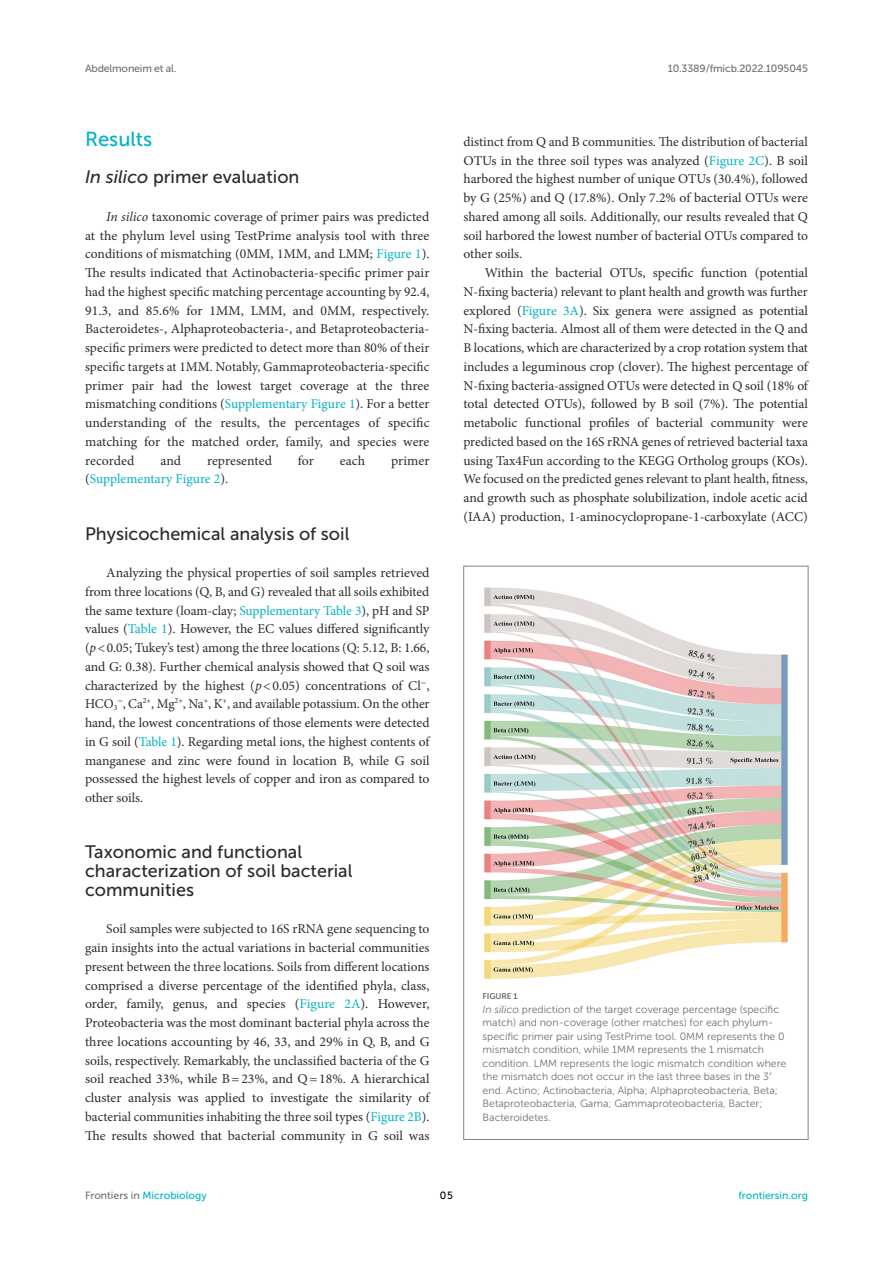
<style>
.page{position:relative;width:893px;height:1263px;background:#fff}
.page>*{position:absolute;margin:0;border:0;box-sizing:border-box;transform-origin:0 0}
.TEXT_FLUSH{font:20.25px "Museo Sans 500";color:#00b4c4}
.HEAD_2{font:18px/18.8px "Museo Sans 500";color:#2b2b2a}
.TEXT_FLUSH-2{font:18px "Museo Sans 500";color:#2b2b2a}
.TEXT_FLUSH-3{font:13.5px/18.8px "Minion Pro";color:#2b2b2a;text-align:justify}
.TEXT{font:13.5px/18.8px "Minion Pro";letter-spacing:-.005em;color:#2b2b2a;text-align:justify}
.TEXT_FLUSH-4{font:13.5px "Minion Pro";letter-spacing:.005em;color:#00b4c4}
.FIG_LEG{font:10.5px/13.5px "Museo Sans 300";color:#706f70}
.t1{font:10.5px "Museo Sans 500";letter-spacing:-.015em;color:#706f70}
.t2{font:10.5px "Museo Sans 500";color:#00b4c4}
.t3{font:10.5px "Museo Sans 500";color:#000}
.FIG_HD{font:8.25px "Museo Sans 700";letter-spacing:-.01em;color:#706f70}
.s1{font-style:italic}
.s2{color:#00b4c4}
.s3{color:#2b2b2a}
.s4{font-family:"Gentium Plus"}
.s5{color:#706f70}
</style>
<div class="page">
<img style="left:484px;top:587px;width:304px;height:392px">
<p class="t1" style="left:85px;top:63px;width:93px">Abdelmoneim et al.</p>
<p class="t1" style="left:668px;top:63px;width:142px">10.3389/fmicb.2022.1095045</p>
<p class="TEXT_FLUSH" style="left:85px;top:128px;width:69px">Results</p>
<p class="TEXT_FLUSH-2" style="left:85px;top:167px;width:216px"><span class="s1">In silico</span> primer evaluation</p>
<p class="TEXT_FLUSH-3" style="left:85px;top:207px;width:346px;text-indent:21px"><span class="s1">In silico</span> taxonomic coverage of primer pairs was predicted at the phylum level using TestPrime analysis tool with three conditions of mismatching (0MM, 1MM, and LMM; <span class="s2">Figure 1</span>).</p>
<p class="TEXT_FLUSH-3" style="left:85px;top:263px;width:346px">The results indicated that Actinobacteria-specific primer pair had the highest specific matching percentage accounting by 92.4, 91.3, and 85.6% for 1MM, LMM, and 0MM, respectively.<br>Bacteroidetes-, Alphaproteobacteria-, and Betaproteobacteria&shy;specific primers were predicted to detect more than 80% of their specific targets at 1MM. Notably, Gammaproteobacteria-specific primer pair had the lowest target coverage at the three mismatching conditions (<span class="s2">Supplementary Figure 1</span>). For a better understanding of the results, the percentages of specific matching for the matched order, family, and species were recorded</p>
<p class="TEXT_FLUSH-3" style="left:160px;top:451px;width:22px">and</p>
<p class="TEXT_FLUSH-3" style="left:207px;top:451px;width:66px">represented</p>
<p class="TEXT_FLUSH-3" style="left:298px;top:451px;width:18px">for</p>
<p class="TEXT_FLUSH-3" style="left:340px;top:451px;width:27px">each</p>
<p class="TEXT_FLUSH-3" style="left:391px;top:451px;width:40px">primer</p>
<p class="TEXT_FLUSH-4" style="left:85px;top:470px;width:145px"><span class="s3">(</span>Supplementary Figure 2<span class="s3">).</span></p>
<p class="HEAD_2" style="left:85px;top:524px;width:266px">Physicochemical analysis of soil</p>
<p class="TEXT_FLUSH-3" style="left:85px;top:563px;width:346px;text-indent:21px">Analyzing the physical properties of soil samples retrieved from three locations (Q, B, and G) revealed that all soils exhibited the same texture (loam-clay; <span class="s2">Supplementary Table 3</span>), pH and SP values (<span class="s2">Table 1</span>). However, the EC values differed significantly (<span class="s1">p</span>&lt;0.05; Tukey’s test) among the three locations (Q: 5.12, B: 1.66, and G: 0.38). Further chemical analysis showed that Q soil was characterized by the highest (<span class="s1">p</span>&lt;0.05) concentrations of Cl<sup>−</sup>, HCO<sub>3</sub><sup>−</sup>, Ca<sup>2+</sup>, Mg<sup>2+</sup>, Na<sup>+</sup>, K<sup>+</sup>, and available potassium. On the other hand, the lowest concentrations of those elements were detected in G soil (<span class="s2">Table 1</span>). Regarding metal ions, the highest contents of manganese and zinc were found in location B, while G soil possessed the highest levels of copper and iron as compared to other soils.</p>
<p class="HEAD_2" style="left:85px;top:843px;width:269px">Taxonomic and functional characterization of soil bacterial communities</p>
<p class="TEXT_FLUSH-3" style="left:85px;top:920px;width:346px;text-indent:21px">Soil samples were subjected to 16S rRNA gene sequencing to gain insights into the actual variations in bacterial communities present between the three locations. Soils from different locations comprised a diverse percentage of the identified phyla, class, order, family, genus, and species (<span class="s2">Figure 2A</span>). However, Proteobacteria was the most dominant bacterial phyla across the three locations accounting by 46, 33, and 29% in Q, B, and G soils, respectively. Remarkably, the unclassified bacteria of the G soil reached 33%, while B=23%, and Q=18%. A hierarchical cluster analysis was applied to investigate the similarity of bacterial communities inhabiting the three soil types (<span class="s2">Figure 2B</span>).<br>The results showed that bacterial community in G soil was</p>
<p class="TEXT_FLUSH-3" style="left:463px;top:132px;width:346px">distinct from Q and B communities. The distribution of bacterial OTUs in the three soil types was analyzed (<span class="s2">Figure 2C</span>). B soil harbored the highest number of unique OTUs (30.4%), followed by G (25%) and Q (17.8%). Only 7.2% of bacterial OTUs were shared among all soils. Additionally, our results revealed that Q soil harbored the lowest number of bacterial OTUs compared to other soils.</p>
<p class="TEXT" style="left:463px;top:263px;width:346px;text-indent:21px">Within the bacterial OTUs, specific function (potential N-fixing bacteria) relevant to plant health and growth was further explored (<span class="s2">Figure 3A</span>). Six genera were assigned as potential N-fixing bacteria. Almost all of them were detected in the Q and B locations, which are characterized by a crop rotation system that includes a leguminous crop (clover). The highest percentage of N-fixing bacteria-assigned OTUs were detected in Q soil (18% of total detected OTUs), followed by B soil (7%). The potential metabolic functional profiles of bacterial community were predicted based on the 16S rRNA genes of retrieved bacterial taxa using Tax4Fun according to the KEGG Ortholog groups (KOs).<br>We focused on the predicted genes relevant to plant health, fitness, and growth such as phosphate solubilization, indole acetic acid (IAA) production, 1-aminocyclopropane-1-carboxylate (ACC)</p>
<p class="FIG_HD" style="left:483px;top:991px;width:37px">FIGURE 1</p>
<p class="FIG_LEG" style="left:483px;top:1002px;width:305px"><span class="s1">In silico</span> prediction of the target coverage percentage (specific match) and non-coverage (other matches) for each phylum&shy;specific primer pair using TestPrime tool. 0MM represents the 0 mismatch condition, while 1MM represents the 1 mismatch condition. LMM represents the logic mismatch condition where the mismatch does not occur in the last three bases in the 3<span class="s4">′ </span>end. Actino; Actinobacteria, Alpha; Alphaproteobacteria, Beta; Betaproteobacteria, Gama; Gammaproteobacteria, Bacter; Bacteroidetes.</p>
<p class="t2" style="left:85px;top:1190px;width:123px"><span class="s5">Frontiers in</span> Microbiology</p>
<p class="t3" style="left:440px;top:1190px;width:14px">05</p>
<p class="t2" style="left:738px;top:1190px;width:71px">frontiersin.org</p>
</div>
